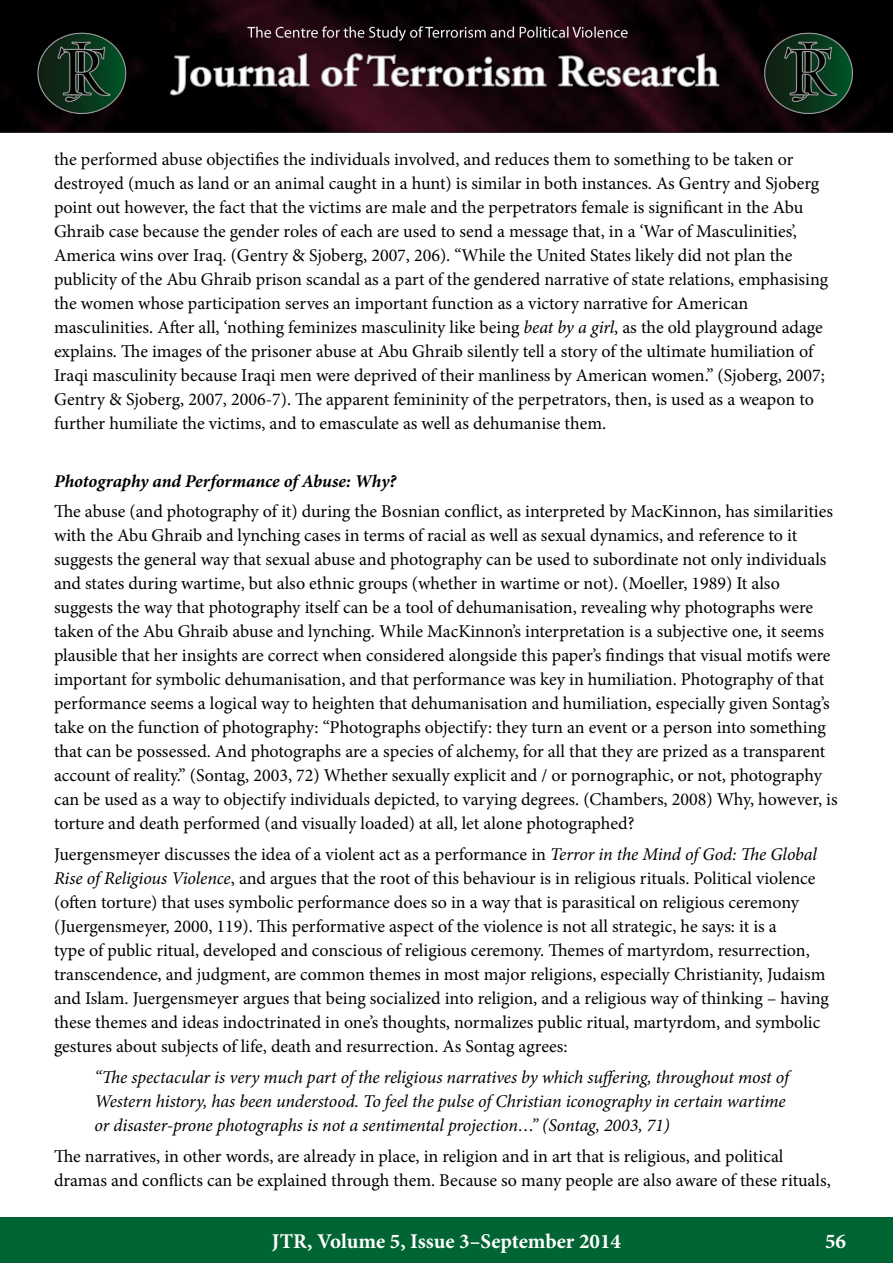
<style>
.page{position:relative;width:893px;height:1263px;background:#fff}
.page>*{position:absolute;margin:0;border:0;box-sizing:border-box;transform-origin:0 0}
.t1{font:700 21px "Minion Pro";color:#fff}
.t2{font:18px/24px "Minion Pro";color:#000}
.t3{font:italic 18px/24px "Minion Pro";letter-spacing:-.01em;color:#000}
.t4{font:italic 700 18px "Minion Pro";letter-spacing:-.005em;color:#000}
.s1{font-style:italic}
</style>
<div class="page">
<div style="left:0;top:1217px;width:893px;height:46px;background:#006533"></div>
<img style="left:0;top:0;width:893px;height:133px">
<p class="t2" style="left:54px;top:147px;width:776px">the performed abuse objectifies the individuals involved, and reduces them to something to be taken or destroyed (much as land or an animal caught in a hunt) is similar in both instances. As Gentry and Sjoberg point out however, the fact that the victims are male and the perpetrators female is significant in the Abu Ghraib case because the gender roles of each are used to send a message that, in a ‘War of Masculinities’, America wins over Iraq. (Gentry &amp; Sjoberg, 2007, 206). “While the United States likely did not plan the publicity of the Abu Ghraib prison scandal as a part of the gendered narrative of state relations, emphasising the women whose participation serves an important function as a victory narrative for American masculinities. After all, ‘nothing feminizes masculinity like being <span class="s1">beat by a girl</span>, as the old playground adage explains. The images of the prisoner abuse at Abu Ghraib silently tell a story of the ultimate humiliation of Iraqi masculinity because Iraqi men were deprived of their manliness by American women.” (Sjoberg, 2007; Gentry &amp; Sjoberg, 2007, 2006-7). The apparent femininity of the perpetrators, then, is used as a weapon to further humiliate the victims, and to emasculate as well as dehumanise them.</p>
<p class="t4" style="left:54px;top:468px;width:344px">Photography and Performance of Abuse: Why?</p>
<p class="t2" style="left:54px;top:500px;width:785px">The abuse (and photography of it) during the Bosnian conflict, as interpreted by MacKinnon, has similarities with the Abu Ghraib and lynching cases in terms of racial as well as sexual dynamics, and reference to it suggests the general way that sexual abuse and photography can be used to subordinate not only individuals and states during wartime, but also ethnic groups (whether in wartime or not). (Moeller, 1989) It also suggests the way that photography itself can be a tool of dehumanisation, revealing why photographs were taken of the Abu Ghraib abuse and lynching. While MacKinnon’s interpretation is a subjective one, it seems plausible that her insights are correct when considered alongside this paper’s findings that visual motifs were important for symbolic dehumanisation, and that performance was key in humiliation. Photography of that performance seems a logical way to heighten that dehumanisation and humiliation, especially given Sontag’s take on the function of photography: “Photographs objectify: they turn an event or a person into something that can be possessed. And photographs are a species of alchemy, for all that they are prized as a transparent account of reality.” (Sontag, 2003, 72) Whether sexually explicit and / or pornographic, or not, photography can be used as a way to objectify individuals depicted, to varying degrees. (Chambers, 2008) Why, however, is torture and death performed (and visually loaded) at all, let alone photographed?</p>
<p class="t2" style="left:54px;top:842px;width:776px">Juergensmeyer discusses the idea of a violent act as a performance in <span class="s1">Terror in the Mind of God: The Global Rise of Religious Violence</span>, and argues that the root of this behaviour is in religious rituals. Political violence (often torture) that uses symbolic performance does so in a way that is parasitical on religious ceremony (Juergensmeyer, 2000, 119). This performative aspect of the violence is not all strategic, he says: it is a<br>type of public ritual, developed and conscious of religious ceremony. Themes of martyrdom, resurrection, transcendence, and judgment, are common themes in most major religions, especially Christianity, Judaism and Islam. Juergensmeyer argues that being socialized into religion, and a religious way of thinking – having these themes and ideas indoctrinated in one’s thoughts, normalizes public ritual, martyrdom, and symbolic gestures about subjects of life, death and resurrection. As Sontag agrees:</p>
<p class="t3" style="left:94px;top:1065px;width:696px">“The spectacular is very much part of the religious narratives by which suffering, throughout most of<br>Western history, has been understood. To feel the pulse of Christian iconography in certain wartime or disaster-prone photographs is not a sentimental projection…” (Sontag, 2003, 71)</p>
<p class="t2" style="left:54px;top:1144px;width:778px">The narratives, in other words, are already in place, in religion and in art that is religious, and political dramas and conflicts can be explained through them. Because so many people are also aware of these rituals,</p>
<p class="t1" style="left:272px;top:1226px;width:350px">JTR, Volume 5, Issue 3–September 2014</p>
<p class="t1" style="left:825px;top:1226px;width:22px">56</p>
</div>
